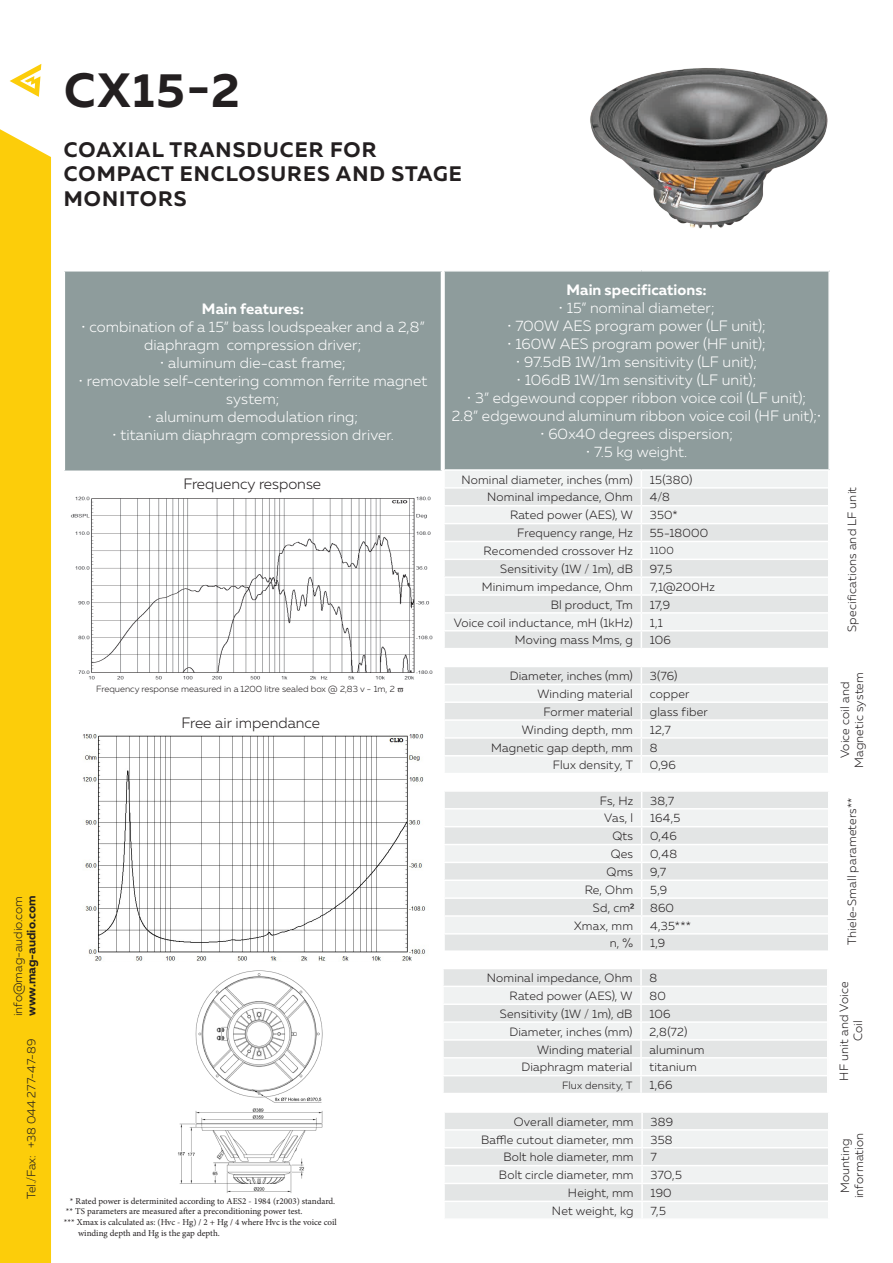
<style>
.page{position:relative;width:893px;height:1263px;background:#fff}
.page>*{position:absolute;margin:0;border:0;box-sizing:border-box;transform-origin:0 0}
.t1{font:700 48px "Muller";color:#231f20}
.t2{font:700 21px/24.6px "Muller";letter-spacing:.05em;color:#231f20}
.table_head_sub{font:300 15px/18px "Muller";letter-spacing:.005em;color:#fff;text-align:center}
.t3{font:300 15px "Muller";color:#231f20}
.table_head_sub-2{font:700 15px "Muller";letter-spacing:.01em;color:#fff}
.table_main{font:300 12px/13.8px "Muller";letter-spacing:.015em;color:#231f20;text-align:center}
.t4{font:700 12px "Muller";color:#231f20}
.table_main-2{font:300 10.5px "Muller";letter-spacing:.02em;color:#231f20}
.t5{font:9px "Minion Pro";color:#231f20}
.t6{font:300 9px "Muller";color:#231f20}
</style>
<div class="page">
<img style="left:82px;top:734px;width:344px;height:227px">
<div style="left:0;top:129px;width:51px;height:1134px;background:#fccd0a"></div>
<svg style="left:10px;top:64px;width:31px;height:33px"></svg>
<div style="left:444px;top:271px;width:385px;height:199px;background:#8e9c9c"></div>
<hr style="left:828px;top:272px;width:2px;height:197px;background:#fff">
<hr style="left:443px;top:270px;width:198px;height:2px;background:#fff">
<hr style="left:443px;top:272px;width:2px;height:197px;background:#fff">
<hr style="left:641px;top:270px;width:188px;height:2px;background:#fff">
<hr style="left:443px;top:469px;width:198px;height:2px;background:#fff">
<hr style="left:641px;top:469px;width:188px;height:2px;background:#fff">
<img style="left:590px;top:68px;width:238px;height:161px">
<img style="left:178px;top:970px;width:145px;height:223px">
<img style="left:70px;top:496px;width:363px;height:184px">
<div style="left:64px;top:271px;width:377px;height:200px;background:#8e9c9c"></div>
<hr style="left:64px;top:270px;width:378px;height:2px;background:#fff">
<hr style="left:64px;top:271px;width:1px;height:199px;background:#fff">
<hr style="left:64px;top:470px;width:378px;height:2px;background:#fff">
<svg style="left:444px;top:471px;width:384px;height:747px"></svg>
<p class="t1" style="left:64px;top:61px;width:177px">CX15-2</p>
<p class="t2" style="left:64px;top:137px;width:314px">COAXIAL TRANSDUCER FOR</p>
<p class="t2" style="left:64px;top:161px;width:399px">COMPACT ENCLOSURES AND STAGE<br>MONITORS</p>
<p class="t4" style="left:24px;top:1016px;width:122px;rotate:-90deg">www.mag-audio.com</p>
<p class="table_main" style="left:11px;top:1016px;width:122px;rotate:-90deg">info@mag-audio.com</p>
<p class="table_main" style="left:24px;top:1199px;width:162px;rotate:-90deg">Tel./Fax: +38 044 277-47-89</p>
<p class="table_head_sub-2" style="left:202px;top:299px;width:103px">Main features:</p>
<p class="table_head_sub" style="left:81px;top:317px;width:345px">• combination of a 15” bass loudspeaker and a 2,8” diaphragm compression driver;</p>
<p class="table_head_sub" style="left:160px;top:353px;width:187px">• aluminum die-cast frame;</p>
<p class="table_head_sub" style="left:79px;top:371px;width:350px">• removable self-centering common ferrite magnet system;</p>
<p class="table_head_sub" style="left:148px;top:407px;width:212px">• aluminum demodulation ring;</p>
<p class="table_head_sub" style="left:112px;top:425px;width:283px">• titanium diaphragm compression driver.</p>
<p class="t3" style="left:184px;top:475px;width:139px">Frequency response</p>
<p class="t6" style="left:96px;top:683px;width:300px">Frequency response measured in a 1200 litre sealed box @ 2,83 v - 1m, 2</p>
<p class="t3" style="left:182px;top:713px;width:140px">Free air impendance</p>
<p class="t5" style="left:70px;top:1195px;width:267px">* Rated power is determinited according to AES2 - 1984 (r2003) standard.</p>
<p class="t5" style="left:66px;top:1205px;width:238px">** TS parameters are measured after a preconditioning power test.</p>
<p class="t5" style="left:64px;top:1216px;width:274px">*** Xmax is calculated as: (Hvc - Hg) / 2 + Hg / 4 where Hvc is the voice coil</p>
<p class="t5" style="left:78px;top:1227px;width:143px">winding depth and Hg is the gap depth.</p>
<p class="table_head_sub-2" style="left:566px;top:281px;width:142px">Main specifications:</p>
<p class="table_head_sub" style="left:558px;top:299px;width:158px">• 15” nominal diameter;</p>
<p class="table_head_sub" style="left:507px;top:317px;width:261px">• 700W AES program power (LF unit);</p>
<p class="table_head_sub" style="left:507px;top:335px;width:260px">• 160W AES program power (HF unit);</p>
<p class="table_head_sub" style="left:516px;top:353px;width:243px">• 97.5dB 1W/1m sensitivity (LF unit);</p>
<p class="table_head_sub" style="left:517px;top:371px;width:242px">• 106dB 1W/1m sensitivity (LF unit);</p>
<p class="table_head_sub" style="left:467px;top:389px;width:341px">• 3” edgewound copper ribbon voice coil (LF unit);</p>
<p class="table_head_sub" style="left:452px;top:407px;width:371px">2.8” edgewound aluminum ribbon voice coil (HF unit);•</p>
<p class="table_head_sub" style="left:540px;top:425px;width:195px">• 60x40 degrees dispersion;</p>
<p class="table_head_sub" style="left:586px;top:443px;width:103px">• 7.5 kg weight.</p>
<p class="table_main" style="left:461px;top:472px;width:173px">Nominal diameter, inches (mm)</p>
<p class="table_main" style="left:650px;top:472px;width:44px">15(380)</p>
<p class="table_main" style="left:845px;top:632px;width:146px;rotate:-90deg">Specifications and LF unit</p>
<p class="table_main" style="left:487px;top:490px;width:147px">Nominal impedance, Ohm</p>
<p class="table_main" style="left:650px;top:490px;width:22px">4/8</p>
<p class="table_main" style="left:510px;top:508px;width:124px">Rated power (AES), W</p>
<p class="table_main" style="left:650px;top:508px;width:29px">350*</p>
<p class="table_main" style="left:517px;top:526px;width:117px">Frequency range, Hz</p>
<p class="table_main" style="left:650px;top:526px;width:60px">55-18000</p>
<p class="table_main" style="left:484px;top:544px;width:151px">Recomended crossover Hz</p>
<p class="table_main-2" style="left:650px;top:544px;width:26px">1100</p>
<p class="table_main" style="left:500px;top:562px;width:134px">Sensitivity (1W / 1m), dB</p>
<p class="table_main" style="left:650px;top:562px;width:24px">97,5</p>
<p class="table_main" style="left:482px;top:580px;width:153px">Minimum impedance, Ohm</p>
<p class="table_main" style="left:650px;top:580px;width:66px">7,1@200Hz</p>
<p class="table_main" style="left:551px;top:597px;width:84px">Bl product, Tm</p>
<p class="table_main" style="left:650px;top:597px;width:22px">17,9</p>
<p class="table_main" style="left:454px;top:615px;width:181px">Voice coil inductance, mH (1kHz)</p>
<p class="table_main" style="left:650px;top:615px;width:14px">1,1</p>
<p class="table_main" style="left:515px;top:633px;width:119px">Moving mass Mms, g</p>
<p class="table_main" style="left:650px;top:633px;width:22px">106</p>
<p class="table_main" style="left:510px;top:669px;width:125px">Diameter, inches (mm)</p>
<p class="table_main" style="left:650px;top:669px;width:29px">3(76)</p>
<p class="table_main" style="left:838px;top:768px;width:98px;rotate:-90deg">Voice coil and<br>Magnetic system</p>
<p class="table_main" style="left:537px;top:687px;width:97px">Winding material</p>
<p class="table_main" style="left:650px;top:687px;width:41px">copper</p>
<p class="table_main" style="left:543px;top:705px;width:91px">Former material</p>
<p class="table_main" style="left:650px;top:705px;width:59px">glass fiber</p>
<p class="table_main" style="left:522px;top:722px;width:113px">Winding depth, mm</p>
<p class="table_main" style="left:650px;top:722px;width:22px">12,7</p>
<p class="table_main" style="left:491px;top:740px;width:143px">Magnetic gap depth, mm</p>
<p class="table_main" style="left:650px;top:740px;width:9px">8</p>
<p class="table_main" style="left:553px;top:758px;width:81px">Flux density, T</p>
<p class="table_main" style="left:650px;top:758px;width:27px">0,96</p>
<p class="table_main" style="left:600px;top:793px;width:35px">Fs, Hz</p>
<p class="table_main" style="left:650px;top:793px;width:25px">38,7</p>
<p class="table_main" style="left:845px;top:945px;width:149px;rotate:-90deg">Thiele-Small parameters**</p>
<p class="table_main" style="left:604px;top:811px;width:30px">Vas, l</p>
<p class="table_main" style="left:650px;top:811px;width:32px">164,5</p>
<p class="table_main" style="left:612px;top:829px;width:22px">Qts</p>
<p class="table_main" style="left:650px;top:829px;width:28px">0,46</p>
<p class="table_main" style="left:611px;top:847px;width:24px">Qes</p>
<p class="table_main" style="left:650px;top:847px;width:28px">0,48</p>
<p class="table_main" style="left:607px;top:865px;width:28px">Qms</p>
<p class="table_main" style="left:650px;top:865px;width:18px">9,7</p>
<p class="table_main" style="left:585px;top:883px;width:50px">Re, Оhm</p>
<p class="table_main" style="left:650px;top:883px;width:19px">5,9</p>
<p class="table_main" style="left:593px;top:900px;width:42px">Sd, сm²</p>
<p class="table_main" style="left:650px;top:900px;width:25px">860</p>
<p class="table_main" style="left:574px;top:918px;width:61px">Xmax, mm</p>
<p class="table_main" style="left:650px;top:918px;width:42px">4,35***</p>
<p class="table_main" style="left:610px;top:936px;width:25px">n, %</p>
<p class="table_main" style="left:650px;top:936px;width:17px">1,9</p>
<p class="table_main" style="left:487px;top:971px;width:147px">Nominal impedance, Ohm</p>
<p class="table_main" style="left:649px;top:971px;width:9px">8</p>
<p class="table_main" style="left:510px;top:989px;width:124px">Rated power (AES), W</p>
<p class="table_main" style="left:649px;top:989px;width:18px">80</p>
<p class="table_main" style="left:500px;top:1007px;width:134px">Sensitivity (1W / 1m), dB</p>
<p class="table_main" style="left:649px;top:1007px;width:22px">106</p>
<p class="table_main" style="left:509px;top:1024px;width:125px">Diameter, inches (mm)</p>
<p class="table_main" style="left:649px;top:1024px;width:39px">2,8(72)</p>
<p class="table_main" style="left:537px;top:1042px;width:97px">Winding material</p>
<p class="table_main" style="left:649px;top:1042px;width:57px">aluminum</p>
<p class="table_main" style="left:521px;top:1060px;width:113px">Diaphragm material</p>
<p class="table_main" style="left:649px;top:1060px;width:49px">titanium</p>
<p class="table_main-2" style="left:562px;top:1079px;width:72px">Flux density, T</p>
<p class="table_main" style="left:649px;top:1078px;width:24px">1,66</p>
<p class="table_main" style="left:514px;top:1114px;width:121px">Overall diameter, mm</p>
<p class="table_main" style="left:651px;top:1114px;width:24px">389</p>
<p class="table_main" style="left:481px;top:1132px;width:154px">Baffle cutout diameter, mm</p>
<p class="table_main" style="left:651px;top:1132px;width:23px">358</p>
<p class="table_main" style="left:503px;top:1150px;width:132px">Bolt hole diameter, mm</p>
<p class="table_main" style="left:651px;top:1150px;width:8px">7</p>
<p class="table_main" style="left:499px;top:1168px;width:136px">Bolt circle diameter, mm</p>
<p class="table_main" style="left:651px;top:1168px;width:33px">370,5</p>
<p class="table_main" style="left:568px;top:1186px;width:67px">Height, mm</p>
<p class="table_main" style="left:651px;top:1186px;width:23px">190</p>
<p class="table_main" style="left:552px;top:1204px;width:83px">Net weight, kg</p>
<p class="table_main" style="left:651px;top:1204px;width:17px">7,5</p>
<p class="table_main" style="left:837px;top:1080px;width:101px;rotate:-90deg">HF unit and Voice<br>Coil</p>
<p class="table_main" style="left:838px;top:1198px;width:67px;rotate:-90deg">Mounting information</p>
</div>
